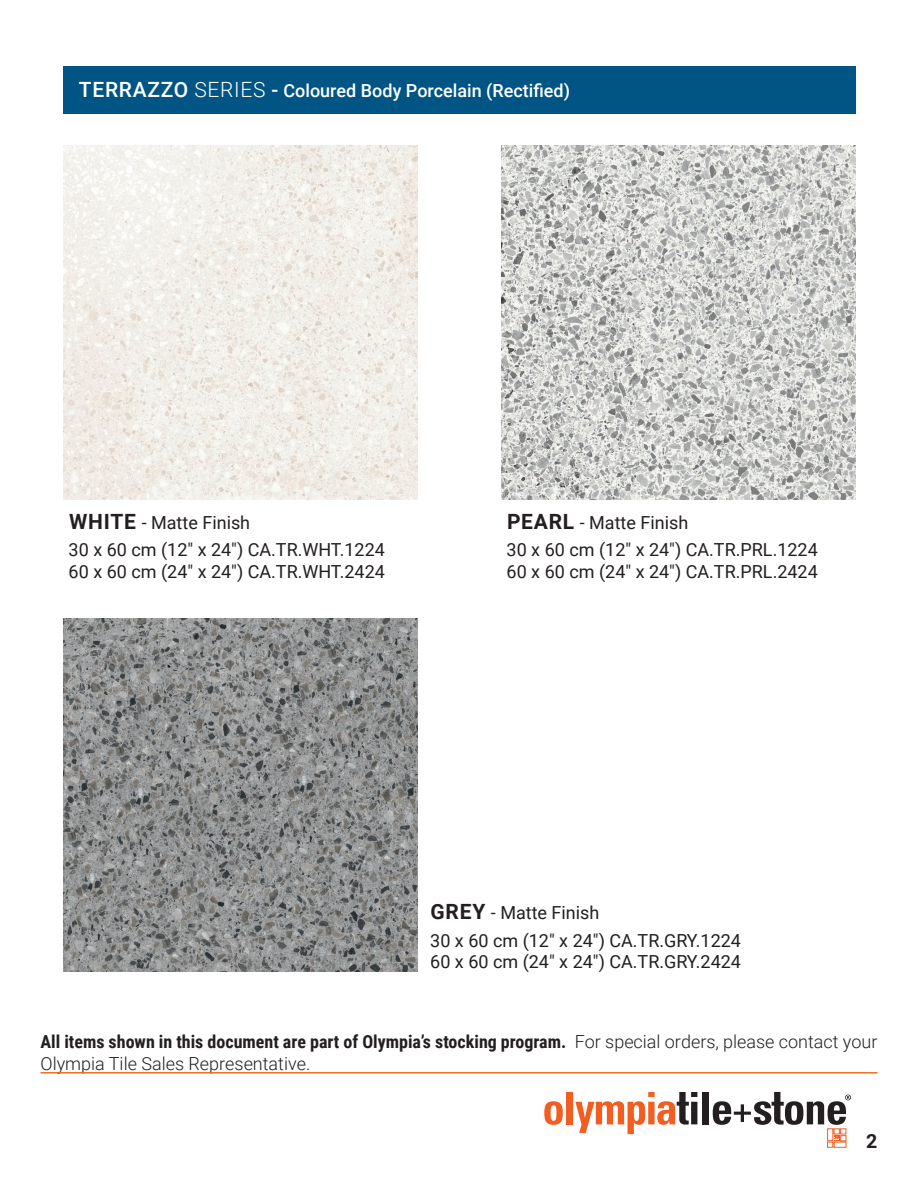
<style>
.page{position:relative;width:918px;height:1188px;background:#fff}
.page>*{position:absolute;margin:0;border:0;box-sizing:border-box;transform-origin:0 0}
.t1{font:700 19.5px "Roboto";color:#231f20}
.t2{font:18px/27.6px "Roboto";color:#231f20}
.t3{font:700 18px "Roboto Condensed";color:#231f20}
.t4{font:500 18px "Roboto";color:#fff}
.t5{font:300 18px "Roboto";color:#231f20}
.s1{font-size:21px}
.s2{font-weight:300;font-size:21px}
.s3{font-weight:700;font-size:21px}
.s4{font-family:"Roboto";font-weight:300}
</style>
<div class="page">
<svg style="left:544px;top:1101px;width:19px;height:24px"></svg>
<div style="left:567px;top:1092px;width:6px;height:32px;background:#f25d21"></div>
<svg style="left:575px;top:1092px;width:122px;height:42px"></svg>
<div style="left:702px;top:1092px;width:7px;height:32px;background:#231f20"></div>
<svg style="left:713px;top:1092px;width:138px;height:56px"></svg>
<hr style="left:40px;top:1072px;width:838px;height:2px;background:#f36e21">
<div style="left:63px;top:66px;width:793px;height:47px;background:#015584"></div>
<img style="left:64px;top:146px;width:353px;height:353px">
<img style="left:64px;top:618px;width:353px;height:354px">
<img style="left:502px;top:146px;width:353px;height:353px">
<p class="t4" style="left:79px;top:78px;width:493px"><span class="s1">TERRAZZO</span> <span class="s2">SERIES</span> <span class="s1">-</span> Coloured Body Porcelain (Rectified)</p>
<p class="t2" style="left:69px;top:508px;width:318px"><span class="s3">WHITE</span> - Matte Finish<br>30 x 60 cm (12" x 24") CA.TR.WHT.1224</p>
<p class="t2" style="left:69px;top:557px;width:318px">60 x 60 cm (24" x 24") CA.TR.WHT.2424</p>
<p class="t2" style="left:507px;top:508px;width:313px"><span class="s3">PEARL</span> - Matte Finish<br>30 x 60 cm (12" x 24") CA.TR.PRL.1224</p>
<p class="t2" style="left:507px;top:557px;width:313px">60 x 60 cm (24" x 24") CA.TR.PRL.2424</p>
<p class="t2" style="left:430px;top:898px;width:312px"><span class="s3">GREY</span> - Matte Finish<br>30 x 60 cm (12" x 24") CA.TR.GRY.1224</p>
<p class="t2" style="left:430px;top:947px;width:312px">60 x 60 cm (24" x 24") CA.TR.GRY.2424</p>
<p class="t3" style="left:40px;top:1029px;width:838px">All items shown in this document are part of Olympia’s stocking program. <span class="s4">For special orders, please contact your</span></p>
<p class="t5" style="left:40px;top:1051px;width:271px">Olympia Tile Sales Representative.</p>
<p class="t1" style="left:866px;top:1127px;width:13px">2</p>
</div>
